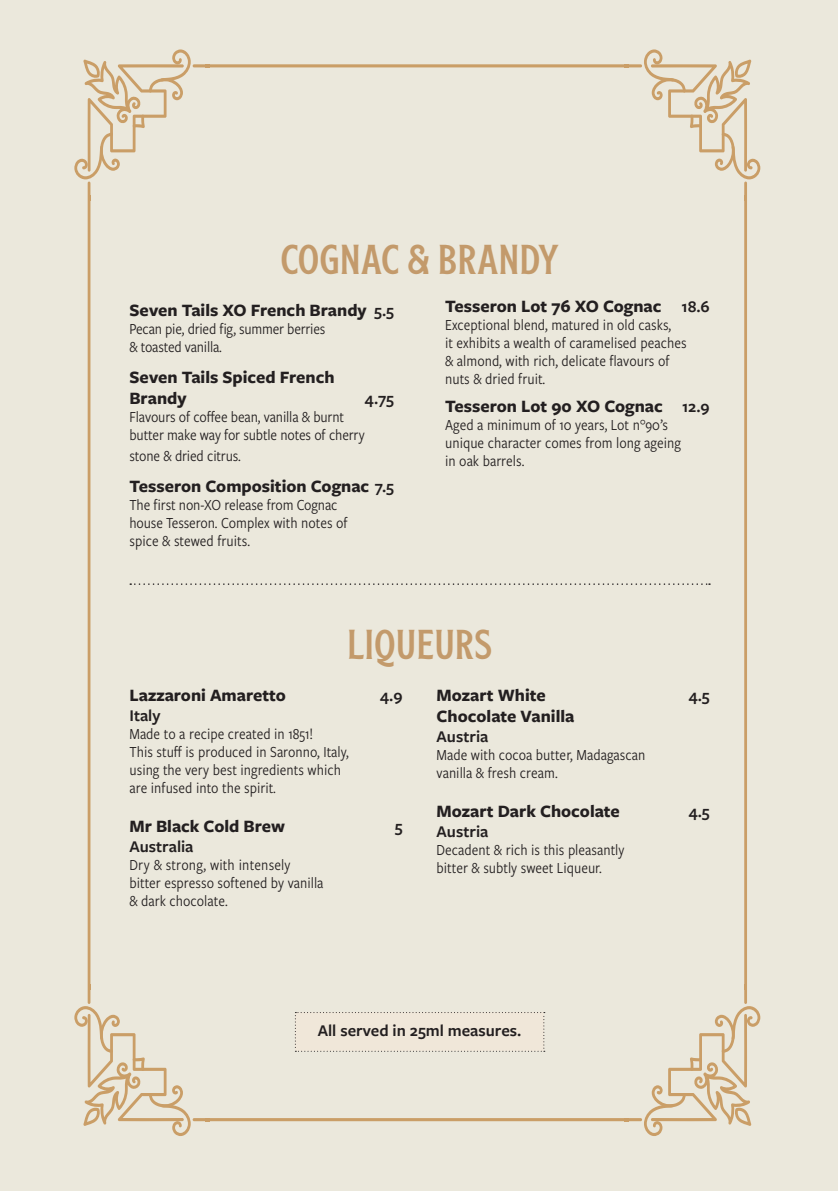
<style>
.page{position:relative;width:838px;height:1191px;background:#ebe8dc}
.page>*{position:absolute;margin:0;border:0;box-sizing:border-box;transform-origin:0 0}
.t1{font:36px "Rough Cut Regular Clean";color:#c39a6b}
.t2{font:700 18px/21px "Freight Sans Pro";color:#231f20}
.t3{font:600 17px "Freight Sans Pro";color:#231f20}
.t4{font:16px/18px "Freight Sans Cnd Pro";color:#231f20}
.s1{font-weight:600;font-size:17px}
</style>
<div class="page">
<hr style="left:744px;top:182px;width:3px;height:822px;background:#ca9e67">
<hr style="left:88px;top:182px;width:2px;height:822px;background:#ca9e67">
<hr style="left:193px;top:1118px;width:449px;height:3px;background:#ca9e67">
<hr style="left:193px;top:64px;width:449px;height:3px;background:#ca9e67">
<svg style="left:644px;top:1006px;width:116px;height:130px"></svg>
<svg style="left:644px;top:49px;width:116px;height:130px"></svg>
<svg style="left:74px;top:1006px;width:117px;height:130px"></svg>
<svg style="left:74px;top:49px;width:117px;height:130px"></svg>
<svg style="left:295px;top:1012px;width:250px;height:39px"></svg>
<svg style="left:130px;top:583px;width:580px;height:2px"></svg>
<p class="t1" style="left:280px;top:235px;width:280px">COGNAC &amp; BRANDY</p>
<p class="t2" style="left:129px;top:299px;width:266px">Seven Tails XO French Brandy <span class="s1">5.5</span></p>
<p class="t4" style="left:129px;top:319px;width:197px">Pecan pie, dried fig, summer berries &amp; toasted vanilla.</p>
<p class="t2" style="left:129px;top:366px;width:207px">Seven Tails Spiced French<br>Brandy</p>
<p class="t2" style="left:445px;top:295px;width:266px">Tesseron Lot 76 XO Cognac <span class="s1">18.6</span></p>
<p class="t4" style="left:445px;top:315px;width:243px">Exceptional blend, matured in old casks,<br>it exhibits a wealth of caramelised peaches &amp; almond, with rich, delicate flavours of nuts &amp; dried fruit.</p>
<p class="t2" style="left:445px;top:395px;width:266px">Tesseron Lot 90 XO Cognac <span class="s1">12.9</span></p>
<p class="t4" style="left:445px;top:415px;width:237px">Aged a minimum of 10 years, Lot n°90’s unique character comes from long ageing in oak barrels.</p>
<p class="t3" style="left:365px;top:387px;width:31px">4.75</p>
<p class="t4" style="left:129px;top:407px;width:237px">Flavours of coffee bean, vanilla &amp; burnt butter make way for subtle notes of cherry</p>
<p class="t4" style="left:129px;top:446px;width:113px">stone &amp; dried citrus.</p>
<p class="t2" style="left:129px;top:475px;width:266px">Tesseron Composition Cognac <span class="s1">7.5</span></p>
<p class="t4" style="left:129px;top:495px;width:220px">The first non-XO release from Cognac house Tesseron. Complex with notes of spice &amp; stewed fruits.</p>
<p class="t1" style="left:347px;top:620px;width:147px">LIQUEURS</p>
<p class="t2" style="left:129px;top:684px;width:158px">Lazzaroni Amaretto</p>
<p class="t3" style="left:380px;top:684px;width:24px">4.9</p>
<p class="t3" style="left:129px;top:704px;width:33px">Italy</p>
<p class="t4" style="left:129px;top:724px;width:221px">Made to a recipe created in 1851!<br>This stuff is produced in Saronno, Italy, using the very best ingredients which are infused into the spirit.</p>
<p class="t2" style="left:129px;top:815px;width:157px">Mr Black Cold Brew</p>
<p class="t3" style="left:395px;top:815px;width:9px">5</p>
<p class="t3" style="left:129px;top:835px;width:66px">Australia</p>
<p class="t4" style="left:129px;top:855px;width:196px">Dry &amp; strong, with intensely bitter espresso softened by vanilla &amp; dark chocolate.</p>
<p class="t2" style="left:437px;top:684px;width:111px">Mozart White</p>
<p class="t3" style="left:688px;top:684px;width:23px">4.5</p>
<p class="t2" style="left:437px;top:705px;width:139px">Chocolate Vanilla</p>
<p class="t3" style="left:437px;top:725px;width:53px">Austria</p>
<p class="t4" style="left:437px;top:745px;width:210px">Made with cocoa butter, Madagascan vanilla &amp; fresh cream.</p>
<p class="t2" style="left:437px;top:800px;width:185px">Mozart Dark Chocolate</p>
<p class="t3" style="left:688px;top:800px;width:23px">4.5</p>
<p class="t3" style="left:437px;top:820px;width:53px">Austria</p>
<p class="t4" style="left:437px;top:840px;width:189px">Decadent &amp; rich is this pleasantly bitter &amp; subtly sweet Liqueur.</p>
<p class="t3" style="left:318px;top:1019px;width:205px">All served in 25ml measures.</p>
</div>
